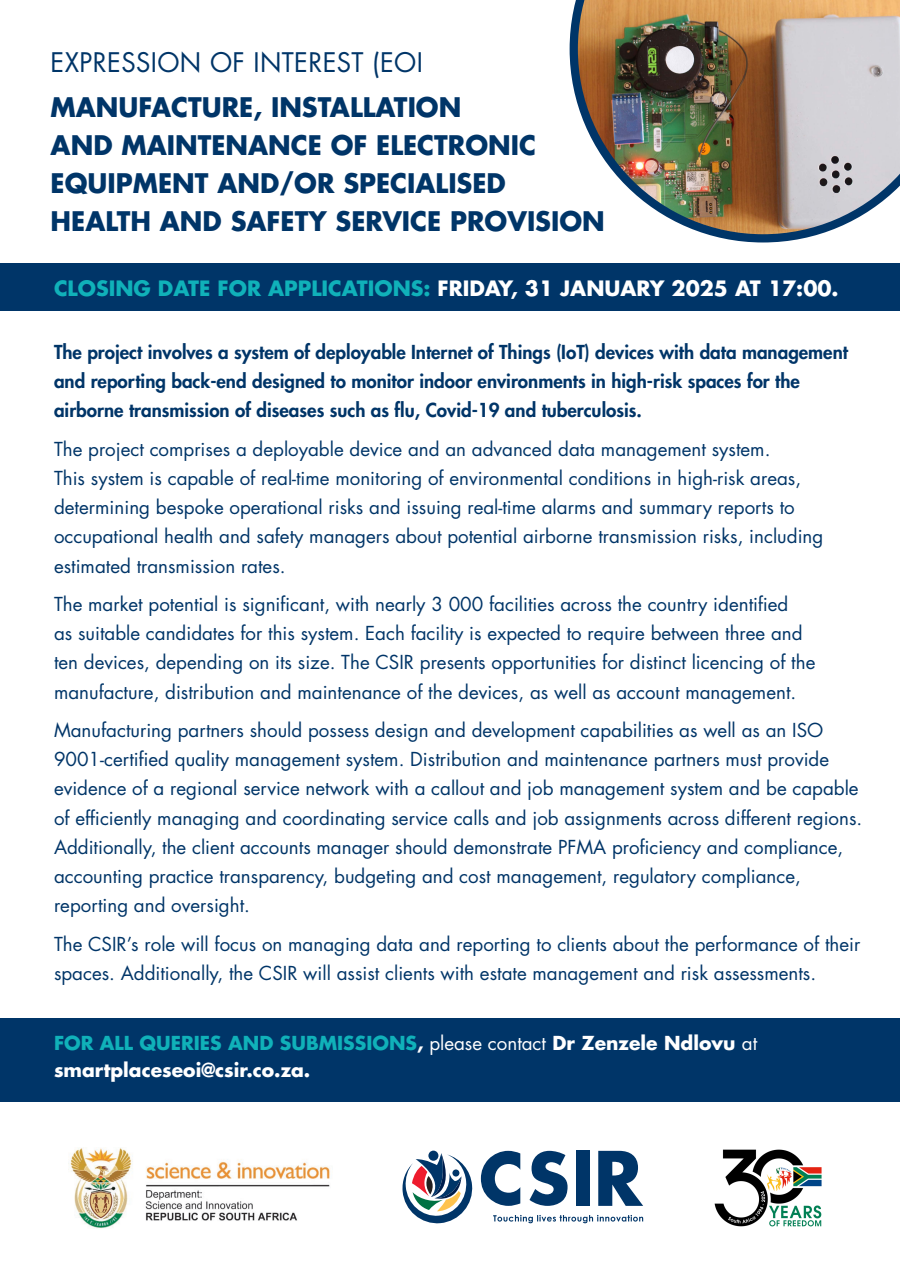
<style>
.page{position:relative;width:900px;height:1275px;background:#fff}
.page>*{position:absolute;margin:0;border:0;box-sizing:border-box;transform-origin:0 0}
.t1{font:700 26.25px/38.2px "Futura Std";color:#003568}
.t2{font:26.25px "Futura Std";letter-spacing:.015em;color:#003568}
.t3{font:700 20.62px "Futura Std";color:#fff}
.t4{font:18.75px/29.2px "Futura Std";color:#003568}
.t5{font:800 18.75px/29.2px "Futura Std";color:#003568}
.t6{font:700 18.75px/27px "Futura Std";color:#fff}
.s1{color:#10b1b9}
.s2{font-weight:400}
</style>
<div class="page">
<div style="left:428px;top:1151px;width:10px;height:10px;background:#003568;border-radius:50%"></div>
<svg style="left:402px;top:1153px;width:71px;height:71px"></svg>
<svg style="left:493px;top:1215px;width:150px;height:8px"></svg>
<div style="left:576px;top:1151px;width:14px;height:55px;background:#003568"></div>
<svg style="left:481px;top:1151px;width:39px;height:55px"></svg>
<svg style="left:530px;top:1151px;width:38px;height:55px"></svg>
<svg style="left:598px;top:1151px;width:45px;height:55px"></svg>
<img style="left:70px;top:1147px;width:260px;height:82px">
<img style="left:714px;top:1149px;width:108px;height:78px">
<img style="left:570px;top:0;width:330px;height:242px">
<div style="left:0;top:263px;width:900px;height:48px;background:#003568"></div>
<div style="left:0;top:1018px;width:900px;height:83px;background:#003568"></div>
<p class="t2" style="left:51px;top:46px;width:374px">EXPRESSION OF INTEREST (EOI</p>
<p class="t1" style="left:51px;top:87px;width:556px">MANUFACTURE, INSTALLATION<br>AND MAINTENANCE OF ELECTRONIC<br>EQUIPMENT AND/OR SPECIALISED<br>HEALTH AND SAFETY SERVICE PROVISION</p>
<p class="t3" style="left:54px;top:274px;width:786px"><span class="s1">CLOSING DATE FOR APPLICATIONS:</span> FRIDAY, 31 JANUARY 2025 AT 17:00.</p>
<p class="t5" style="left:54px;top:337px;width:795px">The project involves a system of deployable Internet of Things (IoT) devices with data management and reporting back-end designed to monitor indoor environments in high-risk spaces for the airborne transmission of diseases such as flu, Covid-19 and tuberculosis.</p>
<p class="t4" style="left:54px;top:434px;width:771px">The project comprises a deployable device and an advanced data management system.<br>This system is capable of real-time monitoring of environmental conditions in high-risk areas, determining bespoke operational risks and issuing real-time alarms and summary reports to occupational health and safety managers about potential airborne transmission risks, including estimated transmission rates.</p>
<p class="t4" style="left:54px;top:590px;width:763px">The market potential is significant, with nearly 3 000 facilities across the country identified<br>as suitable candidates for this system. Each facility is expected to require between three and ten devices, depending on its size. The CSIR presents opportunities for distinct licencing of the manufacture, distribution and maintenance of the devices, as well as account management.</p>
<p class="t4" style="left:54px;top:716px;width:810px">Manufacturing partners should possess design and development capabilities as well as an ISO 9001-certified quality management system. Distribution and maintenance partners must provide evidence of a regional service network with a callout and job management system and be capable of efficiently managing and coordinating service calls and job assignments across different regions.<br>Additionally, the client accounts manager should demonstrate PFMA proficiency and compliance, accounting practice transparency, budgeting and cost management, regulatory compliance, reporting and oversight.</p>
<p class="t4" style="left:54px;top:929px;width:808px">The CSIR’s role will focus on managing data and reporting to clients about the performance of their spaces. Additionally, the CSIR will assist clients with estate management and risk assessments.</p>
<p class="t6" style="left:54px;top:1029px;width:705px"><span class="s1">FOR ALL QUERIES AND SUBMISSIONS</span>, <span class="s2">please contact</span> Dr Zenzele Ndlovu <span class="s2">at </span>smartplaceseoi@csir.co.za.</p>
</div>
